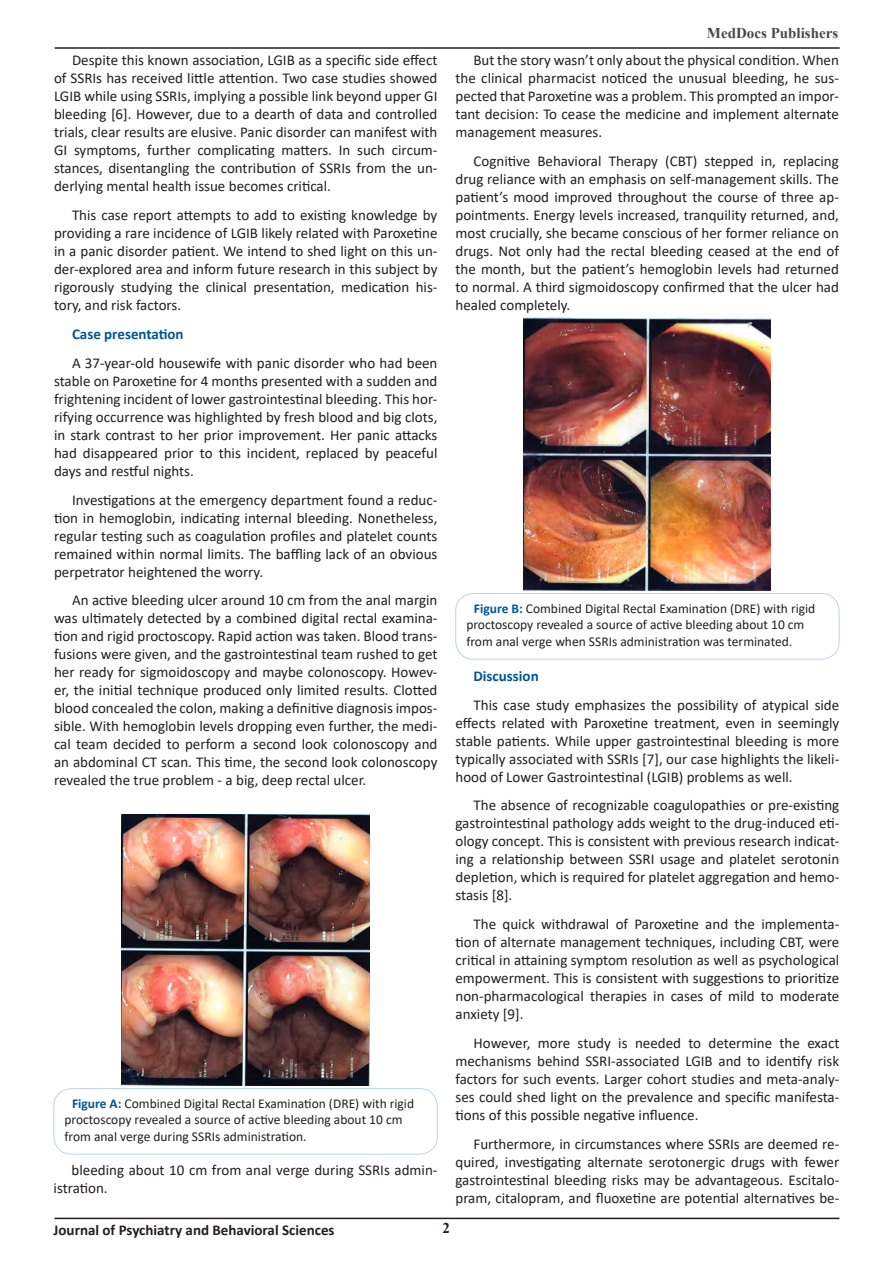
<style>
.page{position:relative;width:893px;height:1263px;background:#fff}
.page>*{position:absolute;margin:0;border:0;box-sizing:border-box;transform-origin:0 0}
.t1{font:15px/18px "Calibri";color:#1f1f1f;text-align:justify}
.t2{font:15px/18px "Calibri";color:#231f20}
.t3{font:700 15px "Calibri";color:#231f20}
.t4{font:700 15px "Calibri";color:#005596}
.t5{font:700 15px "Times New Roman";color:#464b47}
.t6{font:700 15px "Times New Roman";color:#231f20}
.t7{font:13.5px/16.5px "Calibri";color:#231f20}
.s1{font-weight:700;color:#005596}
</style>
<div class="page">
<hr style="left:55px;top:47px;width:785px;height:2px;background:#231f20">
<hr style="left:54px;top:1217px;width:785px;height:2px;background:#231f20">
<img style="left:122px;top:815px;width:248px;height:271px">
<div style="left:54px;top:1088px;width:383px;height:66px;border:1px solid #bfd4e5;border-radius:18px"></div>
<img style="left:524px;top:317px;width:247px;height:274px">
<div style="left:455px;top:593px;width:384px;height:66px;border:1px solid #bfd4e5;border-radius:18px"></div>
<p class="t1" style="left:54px;top:51px;width:385px;text-indent:18px">Despite this known association, LGIB as a specific side effect of SSRIs has received little attention. Two case studies showed LGIB while using SSRIs, implying a possible link beyond upper GI bleeding [6]. However, due to a dearth of data and controlled trials, clear results are elusive. Panic disorder can manifest with GI symptoms, further complicating matters. In such circum&shy;stances, disentangling the contribution of SSRIs from the un&shy;derlying mental health issue becomes critical.</p>
<p class="t1" style="left:54px;top:206px;width:385px;text-indent:18px">This case report attempts to add to existing knowledge by providing a rare incidence of LGIB likely related with Paroxetine in a panic disorder patient. We intend to shed light on this un&shy;der-explored area and inform future research in this subject by rigorously studying the clinical presentation, medication his&shy;tory, and risk factors.</p>
<p class="t4" style="left:72px;top:323px;width:113px">Case presentation</p>
<p class="t1" style="left:54px;top:353px;width:385px;text-indent:18px">A 37-year-old housewife with panic disorder who had been stable on Paroxetine for 4 months presented with a sudden and frightening incident of lower gastrointestinal bleeding. This hor&shy;rifying occurrence was highlighted by fresh blood and big clots, in stark contrast to her prior improvement. Her panic attacks had disappeared prior to this incident, replaced by peaceful days and restful nights.</p>
<p class="t1" style="left:54px;top:490px;width:385px;text-indent:18px">Investigations at the emergency department found a reduc&shy;tion in hemoglobin, indicating internal bleeding. Nonetheless, regular testing such as coagulation profiles and platelet counts remained within normal limits. The baffling lack of an obvious perpetrator heightened the worry.</p>
<p class="t1" style="left:54px;top:591px;width:385px;text-indent:18px">An active bleeding ulcer around 10 cm from the anal margin was ultimately detected by a combined digital rectal examina&shy;tion and rigid proctoscopy. Rapid action was taken. Blood trans&shy;fusions were given, and the gastrointestinal team rushed to get her ready for sigmoidoscopy and maybe colonoscopy. Howev&shy;er, the initial technique produced only limited results. Clotted blood concealed the colon, making a definitive diagnosis impos&shy;sible. With hemoglobin levels dropping even further, the medi&shy;cal team decided to perform a second look colonoscopy and an abdominal CT scan. This time, the second look colonoscopy revealed the true problem - a big, deep rectal ulcer.</p>
<p class="t7" style="left:64px;top:1095px;width:351px;text-indent:8px"><span class="s1">Figure A:</span> Combined Digital Rectal Examination (DRE) with rigid proctoscopy revealed a source of active bleeding about 10 cm from anal verge during SSRIs administration.</p>
<p class="t2" style="left:54px;top:1161px;width:385px;text-indent:18px">bleeding about 10 cm from anal verge during SSRIs admin&shy;istration.</p>
<p class="t5" style="left:707px;top:22px;width:133px">MedDocs Publishers</p>
<p class="t1" style="left:455px;top:51px;width:385px;text-indent:18px">But the story wasn’t only about the physical condition. When the clinical pharmacist noticed the unusual bleeding, he sus&shy;pected that Paroxetine was a problem. This prompted an impor&shy;tant decision: To cease the medicine and implement alternate management measures.</p>
<p class="t1" style="left:455px;top:152px;width:385px;text-indent:18px">Cognitive Behavioral Therapy (CBT) stepped in, replacing drug reliance with an emphasis on self-management skills. The patient’s mood improved throughout the course of three ap&shy;pointments. Energy levels increased, tranquility returned, and, most crucially, she became conscious of her former reliance on drugs. Not only had the rectal bleeding ceased at the end of the month, but the patient’s hemoglobin levels had returned to normal. A third sigmoidoscopy confirmed that the ulcer had healed completely.</p>
<p class="t7" style="left:466px;top:600px;width:351px;text-indent:8px"><span class="s1">Figure B:</span> Combined Digital Rectal Examination (DRE) with rigid proctoscopy revealed a source of active bleeding about 10 cm from anal verge when SSRIs administration was terminated.</p>
<p class="t4" style="left:473px;top:665px;width:67px">Discussion</p>
<p class="t1" style="left:455px;top:695px;width:385px;text-indent:18px">This case study emphasizes the possibility of atypical side effects related with Paroxetine treatment, even in seemingly stable patients. While upper gastrointestinal bleeding is more typically associated with SSRIs [7], our case highlights the likeli&shy;hood of Lower Gastrointestinal (LGIB) problems as well.</p>
<p class="t1" style="left:455px;top:796px;width:385px;text-indent:18px">The absence of recognizable coagulopathies or pre-existing gastrointestinal pathology adds weight to the drug-induced eti&shy;ology concept. This is consistent with previous research indicat&shy;ing a relationship between SSRI usage and platelet serotonin depletion, which is required for platelet aggregation and hemo&shy;stasis [8].</p>
<p class="t1" style="left:455px;top:915px;width:385px;text-indent:18px">The quick withdrawal of Paroxetine and the implementa&shy;tion of alternate management techniques, including CBT, were critical in attaining symptom resolution as well as psychological empowerment. This is consistent with suggestions to prioritize non-pharmacological therapies in cases of mild to moderate anxiety [9].</p>
<p class="t1" style="left:455px;top:1033px;width:385px;text-indent:18px">However, more study is needed to determine the exact mechanisms behind SSRI-associated LGIB and to identify risk factors for such events. Larger cohort studies and meta-analy&shy;ses could shed light on the prevalence and specific manifesta&shy;tions of this possible negative influence.</p>
<p class="t1" style="left:455px;top:1134px;width:385px;text-indent:18px">Furthermore, in circumstances where SSRIs are deemed re&shy;quired, investigating alternate serotonergic drugs with fewer gastrointestinal bleeding risks may be advantageous. Escitalo&shy;pram, citalopram, and fluoxetine are potential alternatives be-</p>
<p class="t3" style="left:54px;top:1220px;width:282px">Journal of Psychiatry and Behavioral Sciences</p>
<p class="t6" style="left:442px;top:1217px;width:9px">2</p>
</div>
